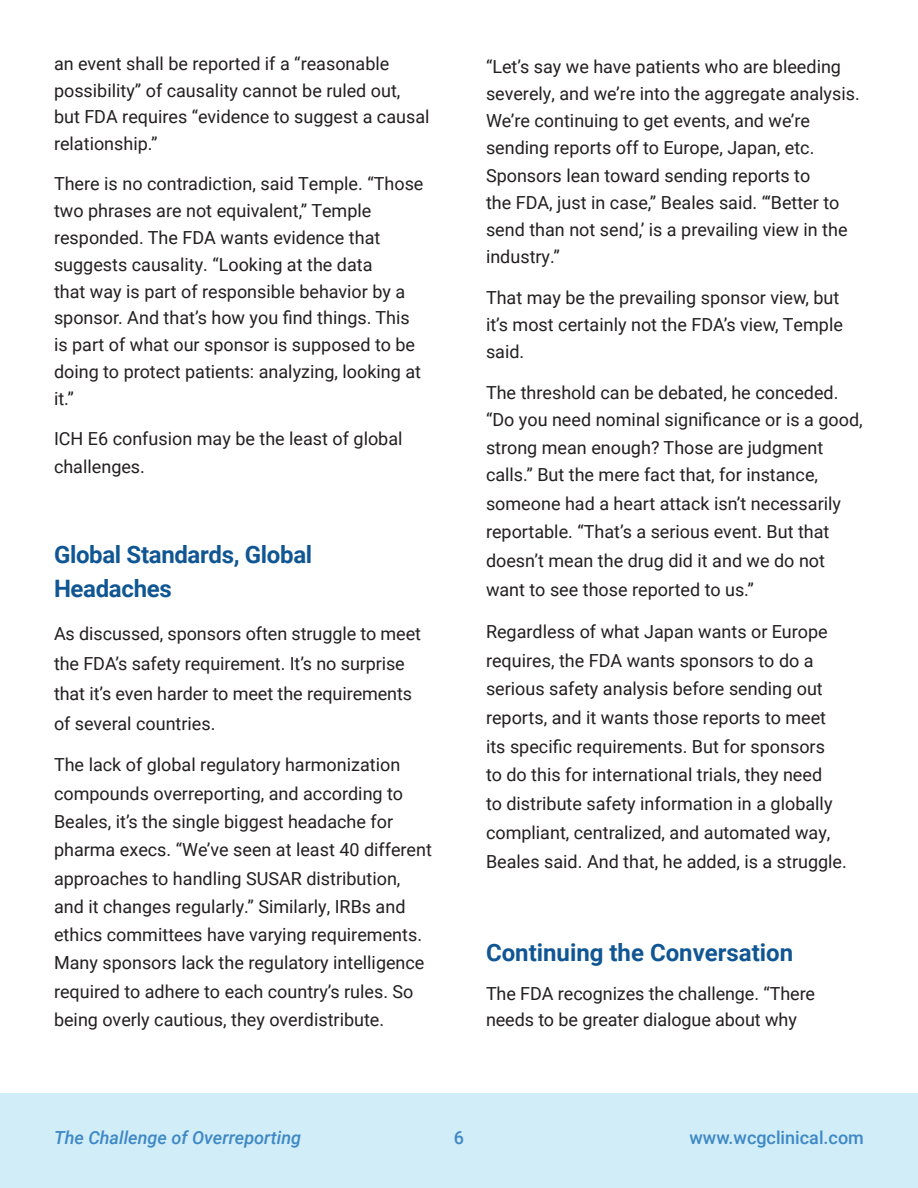
<style>
.page{position:relative;width:918px;height:1188px;background:#fff}
.page>*{position:absolute;margin:0;border:0;box-sizing:border-box;transform-origin:0 0}
.Body_Heading{font:700 24px/34.2px "Roboto";letter-spacing:-.015em;color:#105693}
.Body{font:18px/26.8px "Roboto";color:#231f20}
.t1{font:italic 500 18px "Roboto";color:#3e88c5}
.t2{font:500 18px "Roboto";color:#3e88c5}
</style>
<div class="page">
<div style="left:0;top:1094px;width:918px;height:94px;background:#d0edf8"></div>
<p class="Body" style="left:54px;top:49px;width:377px">an event shall be reported if a “reasonable possibility” of causality cannot be ruled out, but FDA requires “evidence to suggest a causal relationship.”</p>
<p class="Body" style="left:54px;top:170px;width:371px">There is no contradiction, said Temple. “Those two phrases are not equivalent,” Temple responded. The FDA wants evidence that suggests causality. “Looking at the data<br>that way is part of responsible behavior by a sponsor. And that’s how you find things. This is part of what our sponsor is supposed to be doing to protect patients: analyzing, looking at it.”</p>
<p class="Body" style="left:54px;top:424px;width:350px;line-height:28.3px">ICH E6 confusion may be the least of global challenges.</p>
<p class="Body_Heading" style="left:54px;top:536px;width:260px">Global Standards, Global<br>Headaches</p>
<p class="Body" style="left:54px;top:618px;width:369px;line-height:29.7px">As discussed, sponsors often struggle to meet the FDA’s safety requirement. It’s no surprise that it’s even harder to meet the requirements of several countries.</p>
<p class="Body" style="left:54px;top:750px;width:380px;line-height:28.3px">The lack of global regulatory harmonization compounds overreporting, and according to Beales, it’s the single biggest headache for pharma execs. “We’ve seen at least 40 different approaches to handling SUSAR distribution, and it changes regularly.” Similarly, IRBs and ethics committees have varying requirements.<br>Many sponsors lack the regulatory intelligence required to adhere to each country’s rules. So being overly cautious, they overdistribute.</p>
<p class="Body" style="left:486px;top:52px;width:375px">“Let’s say we have patients who are bleeding severely, and we’re into the aggregate analysis.<br>We’re continuing to get events, and we’re sending reports off to Europe, Japan, etc.<br>Sponsors lean toward sending reports to<br>the FDA, just in case,” Beales said. “‘Better to send than not send,’ is a prevailing view in the industry.”</p>
<p class="Body" style="left:486px;top:283px;width:358px">That may be the prevailing sponsor view, but it’s most certainly not the FDA’s view, Temple said.</p>
<p class="Body" style="left:486px;top:378px;width:378px;line-height:28px">The threshold can be debated, he conceded. “Do you need nominal significance or is a good, strong mean enough? Those are judgment calls.” But the mere fact that, for instance, someone had a heart attack isn’t necessarily reportable. “That’s a serious event. But that doesn’t mean the drug did it and we do not want to see those reported to us.”</p>
<p class="Body" style="left:486px;top:617px;width:362px;line-height:28.7px">Regardless of what Japan wants or Europe requires, the FDA wants sponsors to do a serious safety analysis before sending out reports, and it wants those reports to meet its specific requirements. But for sponsors<br>to do this for international trials, they need<br>to distribute safety information in a globally compliant, centralized, and automated way, Beales said. And that, he added, is a struggle.</p>
<p class="Body_Heading" style="left:486px;top:935px;width:309px">Continuing the Conversation</p>
<p class="Body" style="left:486px;top:980px;width:331px;line-height:25.7px">The FDA recognizes the challenge. “There needs to be greater dialogue about why</p>
<p class="t1" style="left:54px;top:1125px;width:249px">The Challenge of Overreporting</p>
<p class="t2" style="left:454px;top:1125px;width:12px">6</p>
<p class="t2" style="left:690px;top:1125px;width:176px">www.wcgclinical.com</p>
</div>
